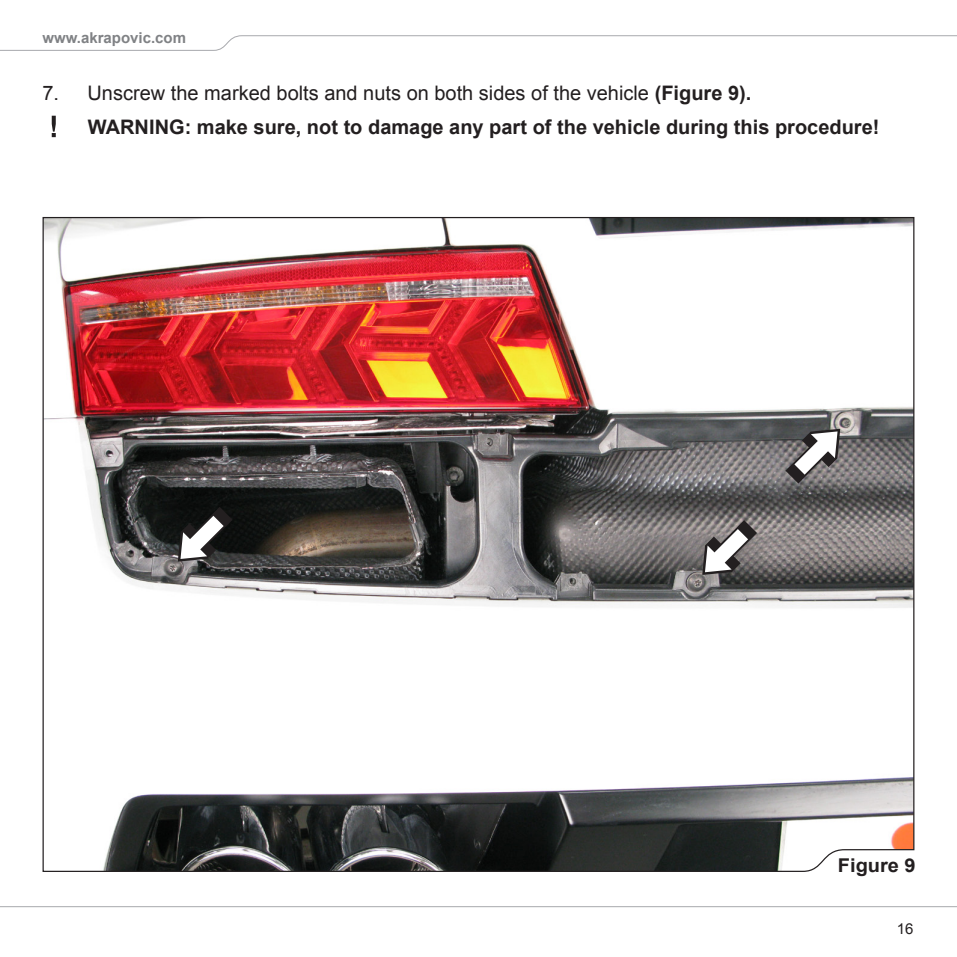
<style>
.page{position:relative;width:957px;height:957px;background:#fff}
.page>*{position:absolute;margin:0;border:0;box-sizing:border-box;transform-origin:0 0}
.t1{font:700 20px "Arial";color:#231f20}
.body_txt_bullets{font:20px "Arial";color:#231f20}
.body_txt_bold{font:700 19px "Arial";color:#231f20;scale:1.05 1}
.t2{font:700 15px "Arial";color:#808285}
.t3{font:15px "Arial";color:#231f20}
.s1{font-weight:700}
</style>
<div class="page">
<svg style="left:0;top:35px;width:957px;height:16px"></svg>
<svg style="left:0;top:906px;width:957px;height:2px;background:#d2d3d5"></svg>
<img style="left:42px;top:216px;width:873px;height:656px">
<svg style="left:52px;top:116px;width:4px;height:21px"></svg>
<svg style="left:178px;top:507px;width:55px;height:54px"></svg>
<svg style="left:702px;top:520px;width:55px;height:55px"></svg>
<svg style="left:785px;top:429px;width:55px;height:54px"></svg>
<p class="t2" style="left:42px;top:28px;width:145px">www.akrapovic.com</p>
<p class="body_txt_bullets" style="left:43px;top:79px;width:710px">7. Unscrew the marked bolts and nuts on both sides of the vehicle <span class="s1">(Figure 9).</span></p>
<p class="t1" style="left:88px;top:113px;width:793px">WARNING: make sure, not to damage any part of the vehicle during this procedure!</p>
<p class="body_txt_bold" style="left:838px;top:853px;width:76px">Figure 9</p>
<p class="t3" style="left:897px;top:918px;width:18px">16</p>
</div>
